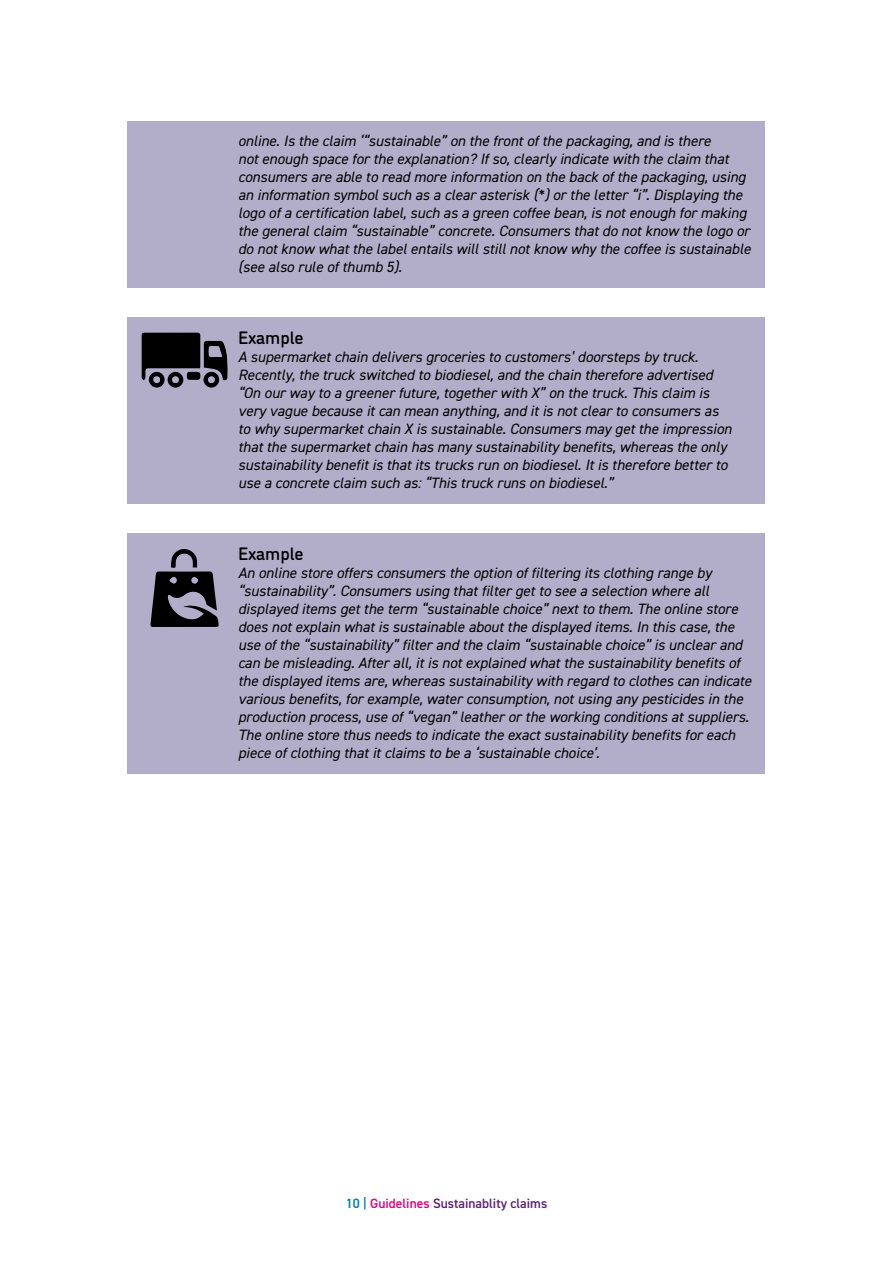
<style>
.page{position:relative;width:893px;height:1263px;background:#fff}
.page>*{position:absolute;margin:0;border:0;box-sizing:border-box;transform-origin:0 0}
.H4_Alineakop_Kader_v{font:500 18px "DI Nosaur";color:#000}
.P_Broodtekst_kader_v{font:italic 15px/18px "DIN2014";color:#000}
.t1{font:600 13.5px "DIN2014";color:#5f1f7a}
.s1{color:#007fae}
.s2{color:#e5007d}
</style>
<div class="page">
<div style="left:128px;top:121px;width:637px;height:167px;background:#b2adc9"></div>
<div style="left:128px;top:317px;width:637px;height:31px;background:#b2adc9"></div>
<div style="left:128px;top:337px;width:637px;height:167px;background:#b2adc9"></div>
<div style="left:128px;top:533px;width:637px;height:31px;background:#b2adc9"></div>
<div style="left:128px;top:553px;width:637px;height:221px;background:#b2adc9"></div>
<svg style="left:141px;top:333px;width:87px;height:55px"></svg>
<div style="left:172px;top:376px;width:7px;height:7px;background:#b2adc9;border-radius:50%"></div>
<div style="left:153px;top:376px;width:7px;height:7px;background:#b2adc9;border-radius:50%"></div>
<div style="left:208px;top:376px;width:7px;height:7px;background:#b2adc9;border-radius:50%"></div>
<svg style="left:150px;top:549px;width:69px;height:78px"></svg>
<div style="left:191px;top:577px;width:7px;height:6px;background:#b2adc9;border-radius:3px"></div>
<p class="P_Broodtekst_kader_v" style="left:238px;top:131px;width:514px">online. Is the claim ‘“sustainable” on the front of the packaging, and is there<br>not enough space for the explanation? If so, clearly indicate with the claim that consumers are able to read more information on the back of the packaging, using an information symbol such as a clear asterisk (*) or the letter “i”. Displaying the logo of a certification label, such as a green coffee bean, is not enough for making the general claim “sustainable” concrete. Consumers that do not know the logo or do not know what the label entails will still not know why the coffee is sustainable (see also rule of thumb 5).</p>
<h4 class="H4_Alineakop_Kader_v" style="left:238px;top:324px;width:67px">Example</h4>
<p class="P_Broodtekst_kader_v" style="left:238px;top:347px;width:495px">A supermarket chain delivers groceries to customers’ doorsteps by truck.<br>Recently, the truck switched to biodiesel, and the chain therefore advertised “On our way to a greener future, together with X” on the truck. This claim is very vague because it can mean anything, and it is not clear to consumers as to why supermarket chain X is sustainable. Consumers may get the impression that the supermarket chain has many sustainability benefits, whereas the only sustainability benefit is that its trucks run on biodiesel. It is therefore better to use a concrete claim such as: “This truck runs on biodiesel.”</p>
<h4 class="H4_Alineakop_Kader_v" style="left:238px;top:540px;width:67px">Example</h4>
<p class="P_Broodtekst_kader_v" style="left:238px;top:563px;width:515px">An online store offers consumers the option of filtering its clothing range by “sustainability”. Consumers using that filter get to see a selection where all displayed items get the term “sustainable choice” next to them. The online store does not explain what is sustainable about the displayed items. In this case, the use of the “sustainability” filter and the claim “sustainable choice” is unclear and can be misleading. After all, it is not explained what the sustainability benefits of the displayed items are, whereas sustainability with regard to clothes can indicate various benefits, for example, water consumption, not using any pesticides in the production process, use of “vegan” leather or the working conditions at suppliers.<br>The online store thus needs to indicate the exact sustainability benefits for each piece of clothing that it claims to be a ‘sustainable choice’.</p>
<p class="t1" style="left:346px;top:1194px;width:203px"><span class="s1">10 |</span> <span class="s2">Guidelines</span> Sustainablity claims</p>
</div>
